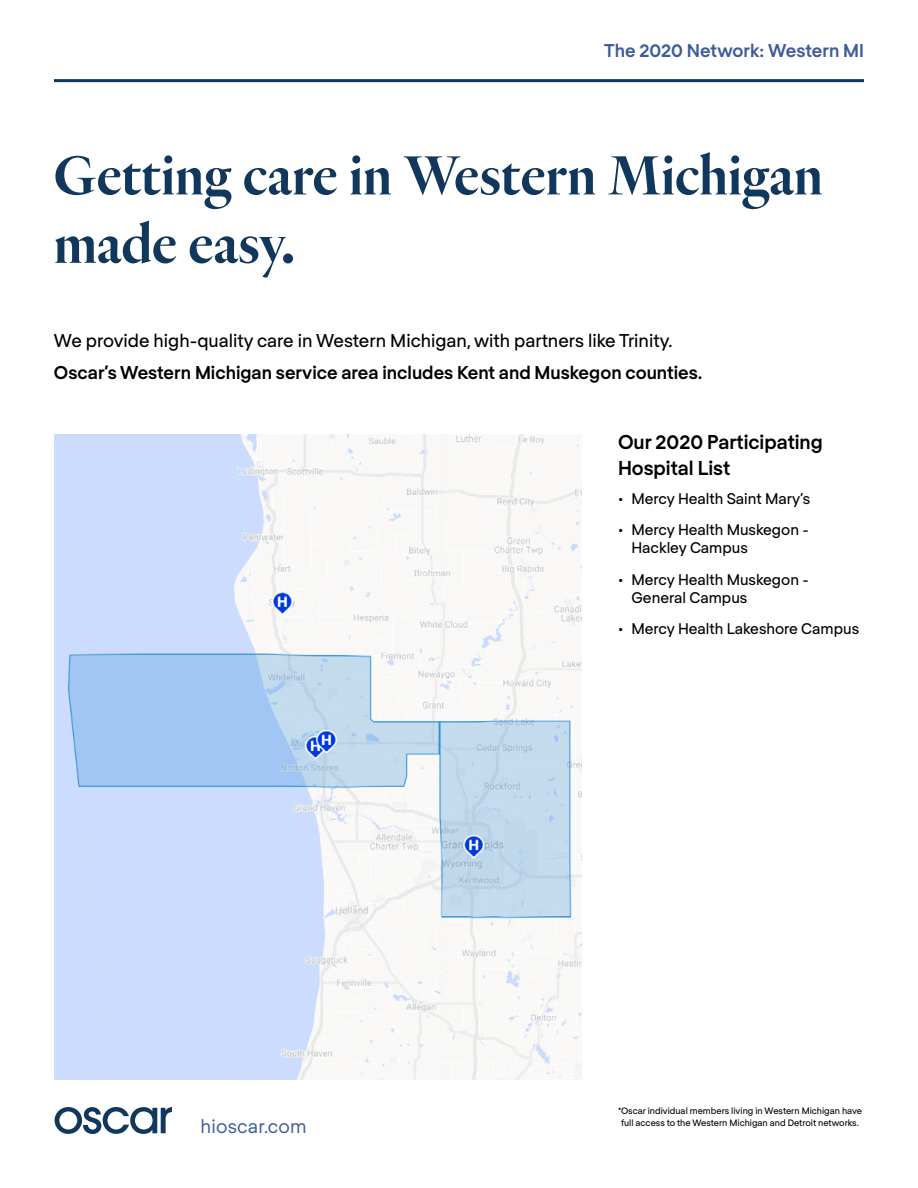
<style>
.page{position:relative;width:918px;height:1188px;background:#fff}
.page>*{position:absolute;margin:0;border:0;box-sizing:border-box;transform-origin:0 0}
.t1{font:500 57px/68.4px "Heldane Display";letter-spacing:.01em;color:#11375c}
.t2{font:700 19.5px/25.5px "Regola Pro";color:#000}
.t3{font:18.75px "Regola Pro";letter-spacing:.01em;color:#3c5b9a}
.t4{font:18px "Regola Pro";color:#000}
.t5{font:700 18px "Regola Pro";color:#000}
.t6{font:700 18px "Regola Pro";letter-spacing:-.005em;color:#3c5b9a}
.t7{font:15px/18px "Regola Pro";color:#000}
.t8{font:9px/12px "Regola Pro";color:#000;text-align:center}
</style>
<div class="page">
<svg style="left:55px;top:1107px;width:117px;height:27px"></svg>
<hr style="left:54px;top:79px;width:810px;height:3px;background:#11375c">
<img style="left:54px;top:434px;width:528px;height:646px">
<p class="t6" style="left:604px;top:38px;width:261px">The 2020 Network: Western MI</p>
<h1 class="t1" style="left:54px;top:142px;width:770px">Getting care in Western Michigan made easy.</h1>
<p class="t4" style="left:54px;top:328px;width:620px">We provide high-quality care in Western Michigan, with partners like Trinity.</p>
<p class="t5" style="left:54px;top:360px;width:650px">Oscar’s Western Michigan service area includes Kent and Muskegon counties.</p>
<p class="t3" style="left:201px;top:1113px;width:107px">hioscar.com</p>
<h2 class="t2" style="left:618px;top:428px;width:206px">Our 2020 Participating<br>Hospital List</h2>
<p class="t7" style="left:618px;top:488px;width:194px">• Mercy Health Saint Mary’s</p>
<p class="t7" style="left:632px;top:520px;width:179px;text-indent:-14px">• Mercy Health Muskegon -<br>Hackley Campus</p>
<p class="t7" style="left:632px;top:569px;width:179px;text-indent:-14px">• Mercy Health Muskegon -<br>General Campus</p>
<p class="t7" style="left:618px;top:619px;width:243px">• Mercy Health Lakeshore Campus</p>
<p class="t8" style="left:618px;top:1104px;width:246px">*Oscar individual members living in Western Michigan have full access to the Western Michigan and Detroit networks.</p>
</div>
